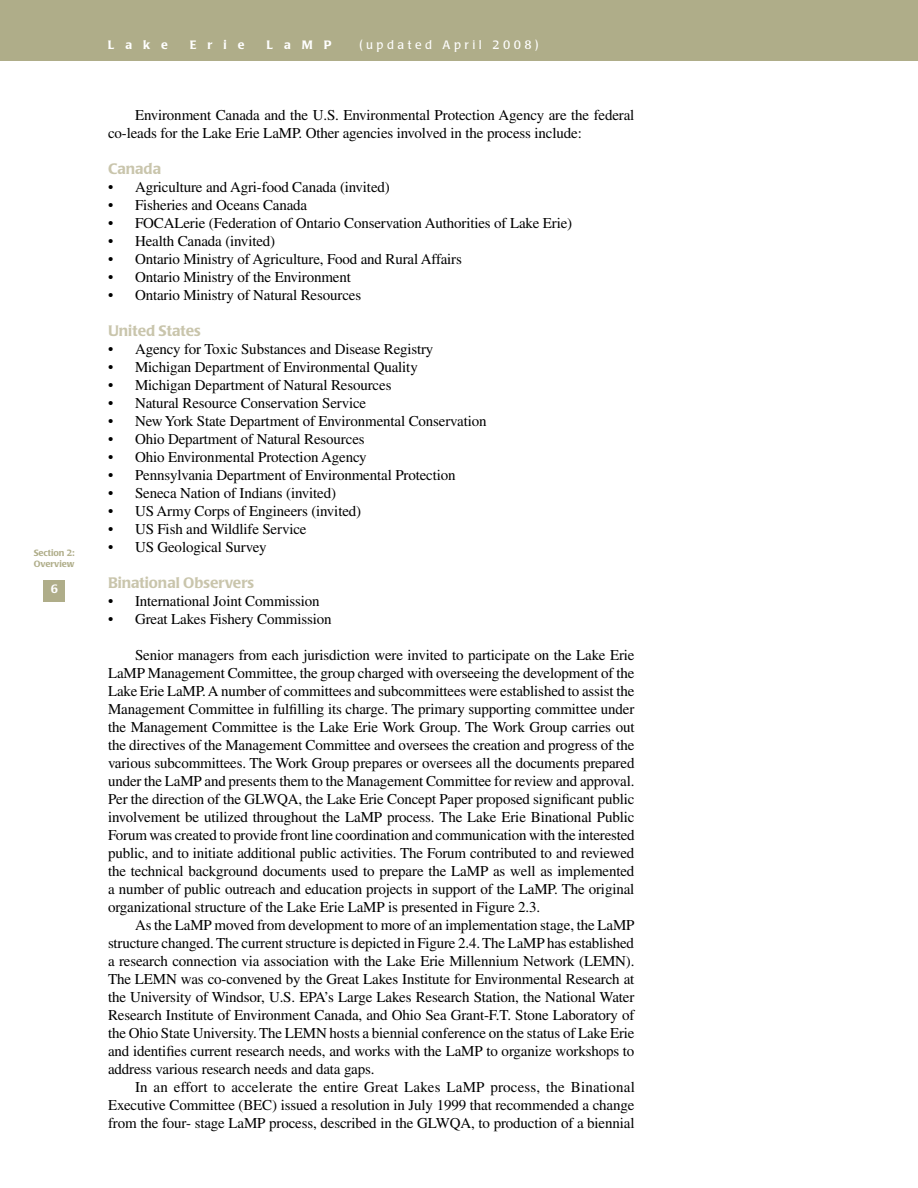
<style>
.page{position:relative;width:918px;height:1188px;background:#fff}
.page>*{position:absolute;margin:0;border:0;box-sizing:border-box;transform-origin:0 0}
.t1{font:15px/18px "Times";letter-spacing:-.01em;color:#000;text-align:justify}
.t2{font:500 15px "Poppl Laudatio";color:#c9c5ac}
.t3{font:12px "Poppl Laudatio";color:#fff}
.t4{font:500 12px "Poppl Laudatio";color:#fff}
.t5{font:500 9px/10.8px "Poppl Laudatio";color:#afad89}
</style>
<div class="page">
<div style="left:43px;top:580px;width:22px;height:21px;background:#afad89"></div>
<div style="left:0;top:0;width:918px;height:61px;background:#afad89"></div>
<p class="t5" style="left:34px;top:547px;width:42px">Section 2:<br>Overview</p>
<p class="t4" style="left:51px;top:582px;width:9px">6</p>
<p class="t4" style="left:108px;top:38px;width:61px">L a k e</p>
<p class="t4" style="left:190px;top:38px;width:56px">E r i e</p>
<p class="t4" style="left:267px;top:38px;width:66px">L a M P</p>
<p class="t3" style="left:360px;top:38px;width:180px">( u p d a t e d A p r i l 2 0 0 8 )</p>
<p class="t1" style="left:108px;top:106px;width:528px;text-indent:27px">Environment Canada and the U.S. Environmental Protection Agency are the federal co-leads for the Lake Erie LaMP. Other agencies involved in the process include:</p>
<p class="t2" style="left:108px;top:160px;width:55px">Canada</p>
<p class="t1" style="left:108px;top:178px;width:283px">• Agriculture and Agri-food Canada (invited)</p>
<p class="t1" style="left:108px;top:196px;width:201px">• Fisheries and Oceans Canada</p>
<p class="t1" style="left:108px;top:214px;width:466px">• FOCALerie (Federation of Ontario Conservation Authorities of Lake Erie)</p>
<p class="t1" style="left:108px;top:232px;width:169px">• Health Canada (invited)</p>
<p class="t1" style="left:108px;top:250px;width:355px">• Ontario Ministry of Agriculture, Food and Rural Affairs</p>
<p class="t1" style="left:108px;top:268px;width:244px">• Ontario Ministry of the Environment</p>
<p class="t1" style="left:108px;top:286px;width:255px">• Ontario Ministry of Natural Resources</p>
<p class="t2" style="left:108px;top:322px;width:94px">United States</p>
<p class="t1" style="left:108px;top:340px;width:327px">• Agency for Toxic Substances and Disease Registry</p>
<p class="t1" style="left:108px;top:358px;width:311px">• Michigan Department of Environmental Quality</p>
<p class="t1" style="left:108px;top:376px;width:285px">• Michigan Department of Natural Resources</p>
<p class="t1" style="left:108px;top:394px;width:260px">• Natural Resource Conservation Service</p>
<p class="t1" style="left:108px;top:412px;width:380px">• NewYork State Department of Environmental Conservation</p>
<p class="t1" style="left:108px;top:430px;width:258px">• Ohio Department of Natural Resources</p>
<p class="t1" style="left:108px;top:448px;width:260px">• Ohio Environmental Protection Agency</p>
<p class="t1" style="left:108px;top:466px;width:349px">• Pennsylvania Department of Environmental Protection</p>
<p class="t1" style="left:108px;top:484px;width:230px">• Seneca Nation of Indians (invited)</p>
<p class="t1" style="left:108px;top:502px;width:255px">• US Army Corps of Engineers (invited)</p>
<p class="t1" style="left:108px;top:520px;width:200px">• US Fish and Wildlife Service</p>
<p class="t1" style="left:108px;top:538px;width:160px">• US Geological Survey</p>
<p class="t2" style="left:108px;top:574px;width:148px">Binational Observers</p>
<p class="t1" style="left:108px;top:592px;width:213px">• International Joint Commission</p>
<p class="t1" style="left:108px;top:610px;width:225px">• Great Lakes Fishery Commission</p>
<p class="t1" style="left:108px;top:646px;width:528px;text-indent:27px">Senior managers from each jurisdiction were invited to participate on the Lake Erie LaMP Management Committee, the group charged with overseeing the development of the Lake Erie LaMP. A number of committees and subcommittees were established to assist the Management Committee in fulfilling its charge. The primary supporting committee under the Management Committee is the Lake Erie Work Group. The Work Group carries out the directives of the Management Committee and oversees the creation and progress of the various subcommittees. The Work Group prepares or oversees all the documents prepared under the LaMP and presents them to the Management Committee for review and approval.<br>Per the direction of the GLWQA, the Lake Erie Concept Paper proposed significant public involvement be utilized throughout the LaMP process. The Lake Erie Binational Public Forum was created to provide front line coordination and communication with the interested public, and to initiate additional public activities. The Forum contributed to and reviewed the technical background documents used to prepare the LaMP as well as implemented a number of public outreach and education projects in support of the LaMP. The original organizational structure of the Lake Erie LaMP is presented in Figure 2.3.</p>
<p class="t1" style="left:108px;top:916px;width:528px;text-indent:27px">As the LaMP moved from development to more of an implementation stage, the LaMP structure changed. The current structure is depicted in Figure 2.4. The LaMP has established a research connection via association with the Lake Erie Millennium Network (LEMN).<br>The LEMN was co-convened by the Great Lakes Institute for Environmental Research at the University of Windsor, U.S. EPA’s Large Lakes Research Station, the National Water Research Institute of Environment Canada, and Ohio Sea Grant-F.T. Stone Laboratory of the Ohio State University. The LEMN hosts a biennial conference on the status of Lake Erie and identifies current research needs, and works with the LaMP to organize workshops to address various research needs and data gaps.</p>
<p class="t1" style="left:108px;top:1078px;width:528px;text-indent:27px">In an effort to accelerate the entire Great Lakes LaMP process, the Binational Executive Committee (BEC) issued a resolution in July 1999 that recommended a change from the four- stage LaMP process, described in the GLWQA, to production of a biennial</p>
</div>
